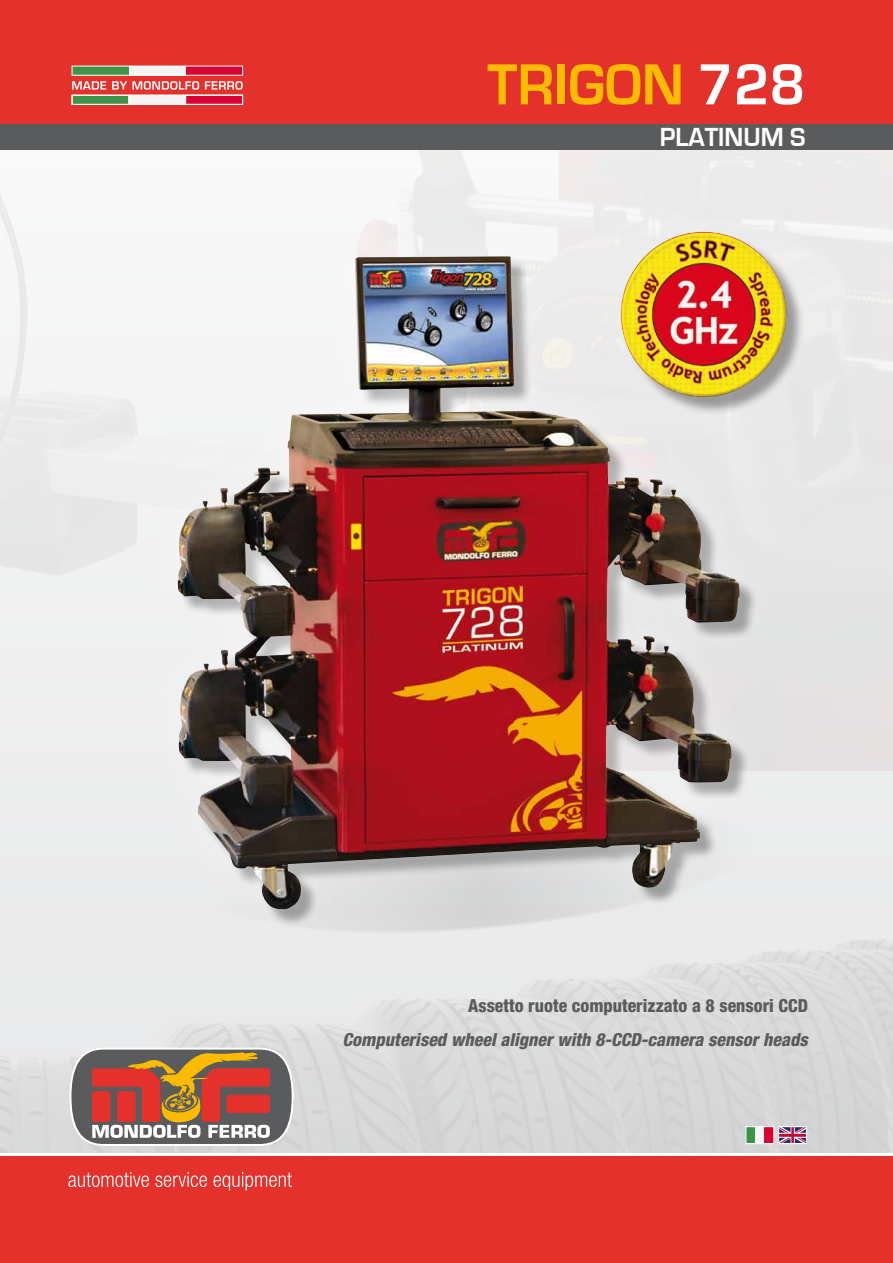
<style>
.page{position:relative;width:893px;height:1263px;background:#ebebeb}
.page>*{position:absolute;margin:0;border:0;box-sizing:border-box;transform-origin:0 0}
.nome_prodotto_in_cop{font:700 60px "Eurostile";color:#fabb00;scale:.95 1}
.nome_prodotto_in_cop-2{font:700 27px "Eurostile";color:#fff;scale:.95 1}
.voci_tecniche_uk{font:italic 800 condensed 18px "Helvetica Neue LT Std";color:#5a5b5d}
.voci_tecniche{font:800 condensed 18px "Helvetica Neue LT Std";color:#5a5b5d}
.s1{color:#fff}
</style>
<div class="page">
<img style="left:0;top:149px;width:559px;height:220px">
<img style="left:0;top:939px;width:893px;height:214px">
<div style="left:0;top:1153px;width:893px;height:110px;background:#fff"></div>
<div style="left:0;top:1156px;width:893px;height:107px;background:#e4312b"></div>
<svg style="left:68px;top:1172px;width:224px;height:18px"></svg>
<svg style="left:70px;top:1046px;width:225px;height:102px;background:#a57767"></svg>
<svg style="left:203px;top:928px;width:555px;height:16px"></svg>
<div style="left:0;top:0;width:893px;height:127px;background:#e4312b"></div>
<div style="left:0;top:124px;width:893px;height:25px;background:#5a5b5d"></div>
<div style="left:623px;top:234px;width:182px;height:181px;background:#000;opacity:.35"></div>
<img style="left:772px;top:234px;width:15px;height:163px">
<div style="left:72px;top:66px;width:57px;height:9px;background:#3e9448"></div>
<div style="left:129px;top:66px;width:57px;height:9px;background:#f5f5f4"></div>
<div style="left:186px;top:66px;width:57px;height:9px;background:#d70332"></div>
<div style="left:72px;top:66px;width:171px;height:10px;border:1px solid #fff"></div>
<svg style="left:71px;top:81px;width:173px;height:24px"></svg>
<div style="left:129px;top:206px;width:643px;height:719px;background:#fff;opacity:.45"></div>
<img style="left:177px;top:257px;width:232px;height:419px">
<svg style="left:780px;top:1128px;width:24px;height:14px"></svg>
<div style="left:778px;top:1126px;width:28px;height:18px;border:1px solid #fff"></div>
<div style="left:746px;top:1126px;width:9px;height:17px;background:#3d9448"></div>
<div style="left:755px;top:1126px;width:9px;height:17px;background:#f5f5f4"></div>
<div style="left:764px;top:1126px;width:10px;height:17px;background:#d70332"></div>
<div style="left:746px;top:1126px;width:28px;height:18px;border:1px solid #fff"></div>
<p class="nome_prodotto_in_cop" style="left:487px;top:52px;width:336px">TRIGON <span class="s1">728</span></p>
<p class="nome_prodotto_in_cop-2" style="left:660px;top:122px;width:155px">PLATINUM S</p>
<p class="voci_tecniche" style="left:468px;top:994px;width:341px">Assetto ruote computerizzato a 8 sensori CCD</p>
<p class="voci_tecniche_uk" style="left:343px;top:1028px;width:471px">Computerised wheelalignerwith 8-CCD-camera sensorheads</p>
</div>
